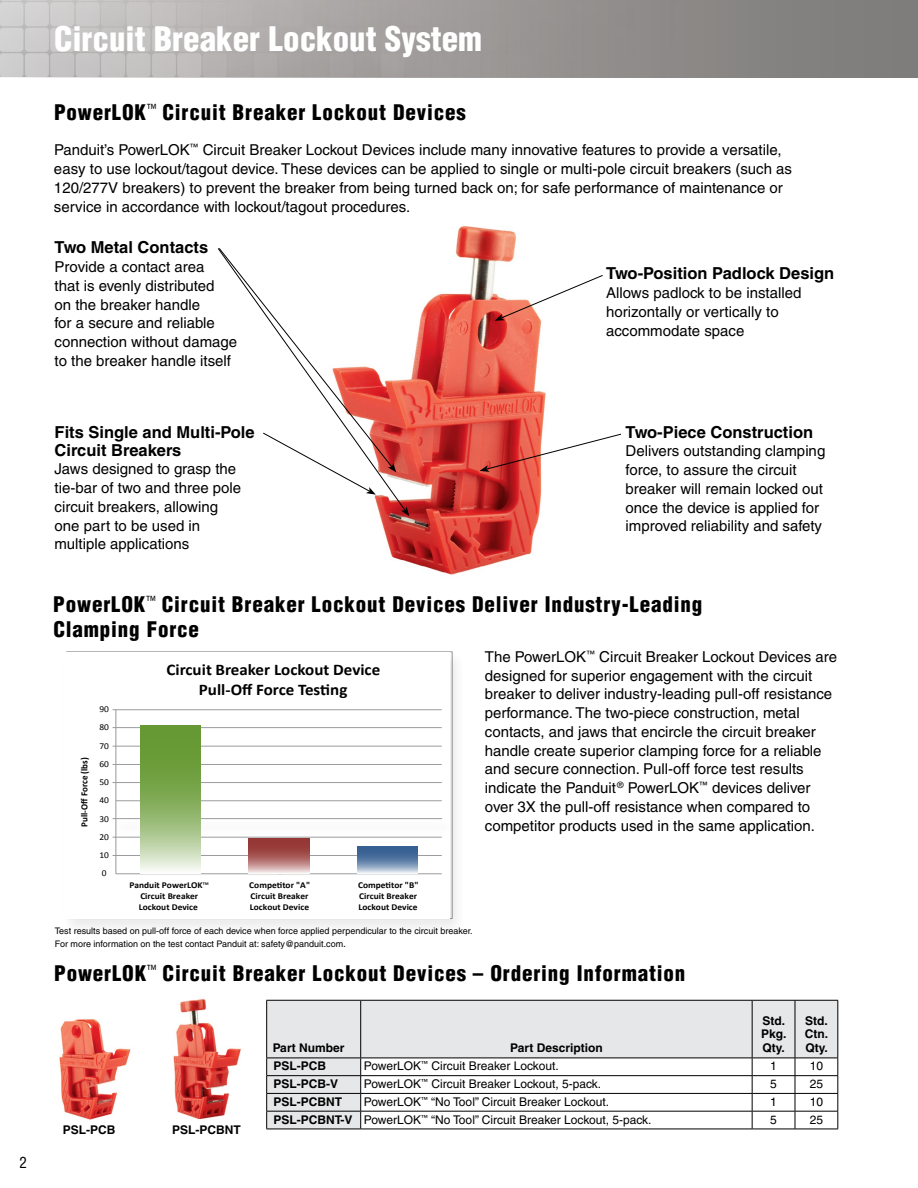
<style>
.page{position:relative;width:918px;height:1188px;background:#fff}
.page>*{position:absolute;margin:0;border:0;box-sizing:border-box;transform-origin:0 0}
.t1{font:900 condensed 33px "Helvetica";color:#fff}
.t2{font:900 condensed 21px/25.2px "Helvetica";letter-spacing:.04em;color:#000}
.t3{font:700 16.5px/18px "Helvetica";color:#000}
.t4{font:700 16.35px/19.8px "Calibri";color:#000;text-align:center;scale:1.04 1}
.t5{font:15px/18.8px "Helvetica";color:#000}
.t6{font:condensed 15px "Helvetica";color:#000}
.t7{font:12px "Helvetica";color:#000}
.t8{font:700 12px/13.5px "Helvetica";color:#000;text-align:justify}
.t9{font:700 9.45px "Calibri";color:#000;scale:.96 1}
.t10{font:9px/12.6px "Helvetica";color:#000}
.t11{font:700 9px/10.9px "Calibri";color:#000;scale:1.04 1}
.t12{font:9px "Calibri";color:#000;scale:1.04 1}
.s1{font-weight:400}
.s2{font-size:10.5px}
.s3{font-weight:700}
</style>
<div class="page">
<img style="left:379px;top:226px;width:167px;height:349px">
<svg style="left:217px;top:247px;width:189px;height:265px"></svg>
<svg style="left:401px;top:507px;width:8px;height:9px"></svg>
<svg style="left:495px;top:274px;width:108px;height:47px"></svg>
<svg style="left:480px;top:433px;width:141px;height:39px"></svg>
<img style="left:66px;top:651px;width:390px;height:276px">
<div style="left:64px;top:652px;width:386px;height:266px;background:#fff"></div>
<hr style="left:116px;top:800px;width:326px;height:1px;background:#989a9d">
<hr style="left:113px;top:782px;width:329px;height:1px;background:#989a9d">
<hr style="left:113px;top:746px;width:329px;height:1px;background:#989a9d">
<hr style="left:113px;top:709px;width:329px;height:1px;background:#989a9d">
<hr style="left:116px;top:710px;width:1px;height:164px;background:#989a9d">
<img style="left:112px;top:812px;width:344px;height:84px">
<hr style="left:113px;top:818px;width:329px;height:1px;background:#989a9d">
<hr style="left:116px;top:873px;width:326px;height:1px;background:#989a9d">
<svg style="left:249px;top:839px;width:60px;height:34px;background:#b16c6a"></svg>
<svg style="left:357px;top:846px;width:61px;height:27px;background:#6a89ae"></svg>
<hr style="left:113px;top:764px;width:329px;height:1px;background:#989a9d">
<hr style="left:113px;top:727px;width:329px;height:1px;background:#989a9d">
<svg style="left:140px;top:726px;width:61px;height:147px;background:#91b56c"></svg>
<svg style="left:267px;top:1001px;width:571px;height:128px;fill:#e6e7e8"></svg>
<hr style="left:266px;top:1000px;width:95px;height:1px;background:#000">
<hr style="left:266px;top:1001px;width:1px;height:57px;background:#000">
<hr style="left:361px;top:1000px;width:391px;height:1px;background:#000">
<hr style="left:360px;top:1001px;width:1px;height:57px;background:#000">
<hr style="left:752px;top:1000px;width:43px;height:1px;background:#000">
<hr style="left:752px;top:1001px;width:1px;height:57px;background:#000">
<hr style="left:795px;top:1000px;width:43px;height:1px;background:#000">
<hr style="left:795px;top:1001px;width:1px;height:57px;background:#000">
<hr style="left:838px;top:1001px;width:1px;height:57px;background:#000">
<hr style="left:266px;top:1058px;width:95px;height:1px;background:#000">
<hr style="left:361px;top:1058px;width:391px;height:1px;background:#000">
<hr style="left:752px;top:1058px;width:43px;height:1px;background:#000">
<hr style="left:795px;top:1058px;width:43px;height:1px;background:#000">
<hr style="left:266px;top:1075px;width:95px;height:1px;background:#000">
<hr style="left:361px;top:1075px;width:391px;height:1px;background:#000">
<hr style="left:752px;top:1075px;width:43px;height:1px;background:#000">
<hr style="left:795px;top:1075px;width:43px;height:1px;background:#000">
<hr style="left:266px;top:1093px;width:95px;height:1px;background:#000">
<hr style="left:361px;top:1093px;width:391px;height:1px;background:#000">
<hr style="left:752px;top:1093px;width:43px;height:1px;background:#000">
<hr style="left:795px;top:1093px;width:43px;height:1px;background:#000">
<hr style="left:266px;top:1111px;width:95px;height:1px;background:#000">
<svg style="left:266px;top:1058px;width:1px;height:71px"></svg>
<hr style="left:361px;top:1111px;width:391px;height:1px;background:#000">
<svg style="left:360px;top:1058px;width:1px;height:71px"></svg>
<hr style="left:752px;top:1111px;width:43px;height:1px;background:#000">
<svg style="left:752px;top:1058px;width:1px;height:71px"></svg>
<hr style="left:795px;top:1111px;width:43px;height:1px;background:#000">
<svg style="left:795px;top:1058px;width:1px;height:71px"></svg>
<svg style="left:838px;top:1058px;width:1px;height:71px"></svg>
<hr style="left:266px;top:1129px;width:95px;height:1px;background:#000">
<hr style="left:361px;top:1129px;width:391px;height:1px;background:#000">
<hr style="left:752px;top:1129px;width:43px;height:1px;background:#000">
<hr style="left:795px;top:1129px;width:43px;height:1px;background:#000">
<img style="left:59px;top:1019px;width:72px;height:101px">
<img style="left:173px;top:998px;width:68px;height:122px">
<div style="left:0;top:0;width:918px;height:77px;background:#848280"></div>
<img style="left:0;top:0;width:652px;height:76px">
<p class="t6" style="left:19px;top:1153px;width:9px">2</p>
<h1 class="t1" style="left:54px;top:18px;width:430px">Circuit Breaker Lockout System</h1>
<h2 class="t2" style="left:54px;top:99px;width:413px">PowerLOK<sup>™</sup> Circuit Breaker Lockout Devices</h2>
<p class="t5" style="left:54px;top:141px;width:740px">Panduit’s PowerLOK<sup>™</sup> Circuit Breaker Lockout Devices include many innovative features to provide a versatile, easy to use lockout/tagout device. These devices can be applied to single or multi-pole circuit breakers (such as 120/277V breakers) to prevent the breaker from being turned back on; for safe performance of maintenance or service in accordance with lockout/tagout procedures.</p>
<p class="t3" style="left:55px;top:238px;width:155px">Two Metal Contacts</p>
<p class="t5" style="left:55px;top:257px;width:184px">Provide a contact area<br>that is evenly distributed<br>on the breaker handle<br>for a secure and reliable connection without damage to the breaker handle itself</p>
<p class="t3" style="left:55px;top:423px;width:202px">Fits Single and Multi-Pole<br>Circuit Breakers</p>
<p class="t5" style="left:55px;top:460px;width:188px">Jaws designed to grasp the tie-bar of two and three pole circuit breakers, allowing one part to be used in multiple applications</p>
<p class="t3" style="left:606px;top:264px;width:230px">Two-Position Padlock Design</p>
<p class="t5" style="left:606px;top:283px;width:197px">Allows padlock to be installed horizontally or vertically to accommodate space</p>
<p class="t3" style="left:626px;top:423px;width:189px">Two-Piece Construction</p>
<p class="t5" style="left:626px;top:442px;width:201px">Delivers outstanding clamping force, to assure the circuit breaker will remain locked out once the device is applied for improved reliability and safety</p>
<h2 class="t2" style="left:53px;top:592px;width:650px">PowerLOK<sup>™</sup> Circuit Breaker Lockout Devices Deliver Industry-Leading<br>Clamping Force</h2>
<p class="t9" style="left:78px;top:827px;width:74px;rotate:-90deg">Pull-Off Force (lbs)</p>
<p class="t12" style="left:99px;top:704px;width:11px">90</p>
<p class="t12" style="left:99px;top:722px;width:11px">80</p>
<p class="t12" style="left:99px;top:740px;width:11px">70</p>
<p class="t12" style="left:99px;top:758px;width:11px">60</p>
<p class="t12" style="left:99px;top:777px;width:11px">50</p>
<p class="t12" style="left:99px;top:795px;width:11px">40</p>
<p class="t12" style="left:99px;top:813px;width:11px">30</p>
<p class="t12" style="left:99px;top:831px;width:11px">20</p>
<p class="t12" style="left:99px;top:849px;width:11px">10</p>
<p class="t12" style="left:102px;top:868px;width:6px">0</p>
<p class="t4" style="left:167px;top:659px;width:207px">Circuit Breaker Lockout Device<br>Pull-Off Force Testing</p>
<p class="t11" style="left:129px;top:880px;width:78px;text-align:center">Panduit PowerLOK<span class="s1">™<br></span>Circuit Breaker<br>Lockout Device</p>
<p class="t11" style="left:249px;top:880px;width:60px">Competitor "A"<br>Circuit Breaker<br>Lockout Device</p>
<p class="t11" style="left:358px;top:880px;width:60px">Competitor "B"<br>Circuit Breaker<br>Lockout Device</p>
<p class="t10" style="left:55px;top:924px;width:419px">Test results based on pull-off force of each device when force applied perpendicular to the circuit breaker.<br>For more information on the test contact Panduit at: safety@panduit.com<span class="s2">.</span></p>
<p class="t5" style="left:485px;top:647px;width:354px">The PowerLOK<sup>™</sup> Circuit Breaker Lockout Devices are designed for superior engagement with the circuit breaker to deliver industry-leading pull-off resistance performance. The two-piece construction, metal contacts, and jaws that encircle the circuit breaker handle create superior clamping force for a reliable and secure connection. Pull-off force test results indicate the Panduit<sup>®</sup> PowerLOK<sup>™</sup> devices deliver over 3X the pull-off resistance when compared to competitor products used in the same application.</p>
<h2 class="t2" style="left:54px;top:960px;width:633px">PowerLOK<sup>™</sup> Circuit Breaker Lockout Devices – Ordering Information</h2>
<p class="t8" style="left:273px;top:1041px;width:73px">Part Number</p>
<p class="t8" style="left:510px;top:1041px;width:94px">Part Description</p>
<p class="t8" style="left:761px;top:1014px;width:27px">Std.<br>Pkg.<br>Qty.</p>
<p class="t8" style="left:805px;top:1014px;width:25px">Std.<br>Ctn.<br>Qty.</p>
<p class="t8" style="left:63px;top:1122px;width:54px">PSL-PCB</p>
<p class="t8" style="left:172px;top:1122px;width:70px">PSL-PCBNT</p>
<p class="t8" style="left:273px;top:1059px;width:54px">PSL-PCB</p>
<p class="t7" style="left:364px;top:1059px;width:196px">PowerLOK<sup>™</sup> Circuit Breaker Lockout.</p>
<p class="t7" style="left:770px;top:1059px;width:8px">1</p>
<p class="t7" style="left:810px;top:1059px;width:15px">10</p>
<p class="t8" style="left:273px;top:1077px;width:66px">PSL-PCB-V</p>
<p class="t7" style="left:364px;top:1077px;width:239px">PowerLOK<sup>™</sup> Circuit Breaker Lockout, 5-pack.</p>
<p class="t7" style="left:770px;top:1077px;width:8px">5</p>
<p class="t7" style="left:810px;top:1077px;width:15px">25</p>
<p class="t8" style="left:273px;top:1095px;width:70px">PSL-PCBNT</p>
<p class="t7" style="left:364px;top:1095px;width:247px">PowerLOK<sup>™</sup> “No Tool” Circuit Breaker Lockout.</p>
<p class="t7" style="left:770px;top:1095px;width:8px">1</p>
<p class="t7" style="left:810px;top:1095px;width:15px">10</p>
<p class="t7" style="left:273px;top:1113px;width:380px"><span class="s3">PSL-PCBNT-V</span> PowerLOK<sup>™</sup> “No Tool” Circuit Breaker Lockout, 5-pack.</p>
<p class="t7" style="left:770px;top:1113px;width:8px">5</p>
<p class="t7" style="left:810px;top:1113px;width:15px">25</p>
</div>
